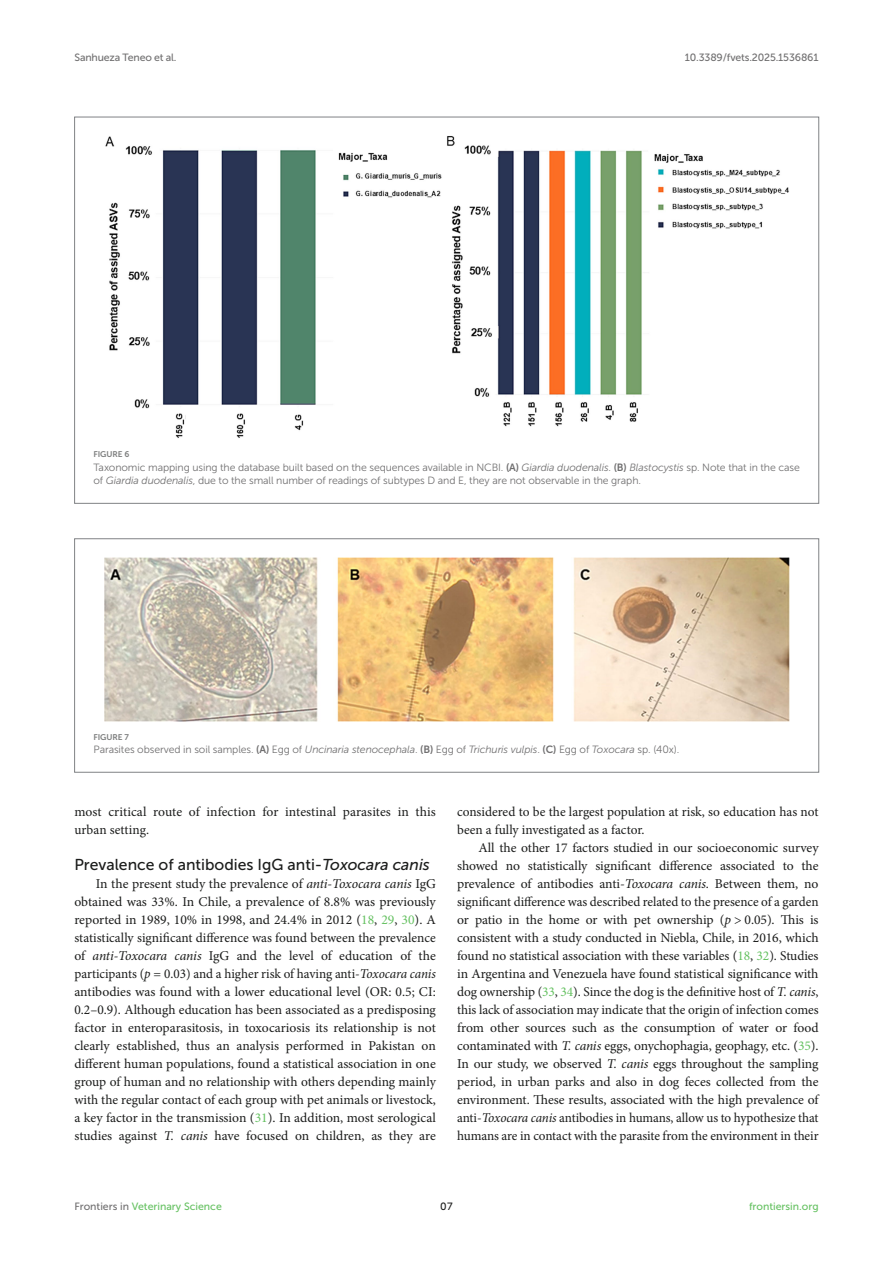
<style>
.page{position:relative;width:893px;height:1263px;background:#fff}
.page>*{position:absolute;margin:0;border:0;box-sizing:border-box;transform-origin:0 0}
.HEAD_3{font:15.75px "Museo Sans 500";color:#1b1c1b}
.TEXT{font:13.5px/18px "Minion Pro";color:#1b1c1b}
.FIG_LEG{font:10.5px/13.5px "Museo Sans 300";letter-spacing:-.01em;color:#706f70}
.t1{font:10.5px "Museo Sans 500";letter-spacing:-.015em;color:#706f70}
.t2{font:10.5px "Museo Sans 500";color:#65c161}
.t3{font:10.5px "Museo Sans 500";color:#1b1c1b}
.FIG_HD{font:8.25px "Museo Sans 700";letter-spacing:-.01em;color:#7e7f7f}
.s1{font-family:"Museo Sans 700"}
.s2{font-style:italic}
.s3{color:#65c161}
.s4{color:#706f70}
</style>
<div class="page">
<img style="left:105px;top:136px;width:684px;height:302px">
<img style="left:104px;top:558px;width:685px;height:163px">
<div style="left:74px;top:538px;width:745px;height:234px;border:1px solid #808285"></div>
<p class="t1" style="left:74px;top:51px;width:104px">Sanhueza Teneo et al.</p>
<p class="t1" style="left:685px;top:51px;width:135px">10.3389/fvets.2025.1536861</p>
<p class="FIG_HD" style="left:94px;top:450px;width:37px">FIGURE 6</p>
<p class="FIG_LEG" style="left:94px;top:461px;width:708px">Taxonomic mapping using the database built based on the sequences available in NCBI. <span class="s1">(A)</span> <span class="s2">Giardia duodenalis</span>. <span class="s1">(B)</span> <span class="s2">Blastocystis</span> sp. Note that in the case of <span class="s2">Giardia duodenalis</span>, due to the small number of readings of subtypes D and E, they are not observable in the graph.</p>
<p class="FIG_HD" style="left:94px;top:732px;width:37px">FIGURE 7</p>
<p class="FIG_LEG" style="left:94px;top:743px;width:587px">Parasites observed in soil samples. <span class="s1">(A)</span> Egg of <span class="s2">Uncinaria stenocephala</span>. <span class="s1">(B)</span> Egg of <span class="s2">Trichuris vulpis</span>. <span class="s1">(C)</span> Egg of <span class="s2">Toxocara</span> sp. (40x).</p>
<p class="TEXT" style="left:74px;top:803px;width:363px">most critical route of infection for intestinal parasites in this urban setting.</p>
<p class="HEAD_3" style="left:74px;top:856px;width:357px">Prevalence of antibodies IgG anti-<span class="s2">Toxocara canis</span></p>
<p class="TEXT" style="left:74px;top:875px;width:363px;text-align:justify;text-indent:21px">In the present study the prevalence of <span class="s2">anti-Toxocara canis</span> IgG obtained was 33%. In Chile, a prevalence of 8.8% was previously reported in 1989, 10% in 1998, and 24.4% in 2012 (<span class="s3">18</span>, <span class="s3">29</span>, <span class="s3">30</span>). A statistically significant difference was found between the prevalence of <span class="s2">anti-Toxocara canis</span> IgG and the level of education of the participants (<span class="s2">p</span> = 0.03) and a higher risk of having anti-<span class="s2">Toxocara canis </span>antibodies was found with a lower educational level (OR: 0.5; CI:<br>0.2–0.9). Although education has been associated as a predisposing factor in enteroparasitosis, in toxocariosis its relationship is not clearly established, thus an analysis performed in Pakistan on different human populations, found a statistical association in one group of human and no relationship with others depending mainly with the regular contact of each group with pet animals or livestock, a key factor in the transmission (<span class="s3">31</span>). In addition, most serological studies against <span class="s2">T. canis</span> have focused on children, as they are</p>
<p class="TEXT" style="left:457px;top:803px;width:363px">considered to be the largest population at risk, so education has not been a fully investigated as a factor.</p>
<p class="TEXT" style="left:457px;top:839px;width:363px;text-align:justify;text-indent:21px">All the other 17 factors studied in our socioeconomic survey showed no statistically significant difference associated to the prevalence of antibodies anti-<span class="s2">Toxocara canis</span>. Between them, no significant difference was described related to the presence of a garden or patio in the home or with pet ownership (<span class="s2">p</span> &gt; 0.05). This is consistent with a study conducted in Niebla, Chile, in 2016, which found no statistical association with these variables (<span class="s3">18</span>, <span class="s3">32</span>). Studies in Argentina and Venezuela have found statistical significance with dog ownership (<span class="s3">33</span>, <span class="s3">34</span>). Since the dog is the definitive host of <span class="s2">T. canis</span>, this lack of association may indicate that the origin of infection comes from other sources such as the consumption of water or food contaminated with <span class="s2">T. canis</span> eggs, onychophagia, geophagy, etc. (<span class="s3">35</span>).<br>In our study, we observed <span class="s2">T. canis</span> eggs throughout the sampling period, in urban parks and also in dog feces collected from the environment. These results, associated with the high prevalence of anti-<span class="s2">Toxocara canis</span> antibodies in humans, allow us to hypothesize that humans are in contact with the parasite from the environment in their</p>
<p class="t2" style="left:74px;top:1200px;width:149px"><span class="s4">Frontiers in</span> Veterinary Science</p>
<p class="t3" style="left:440px;top:1200px;width:14px">07</p>
<p class="t2" style="left:749px;top:1200px;width:71px">frontiersin.org</p>
</div>
